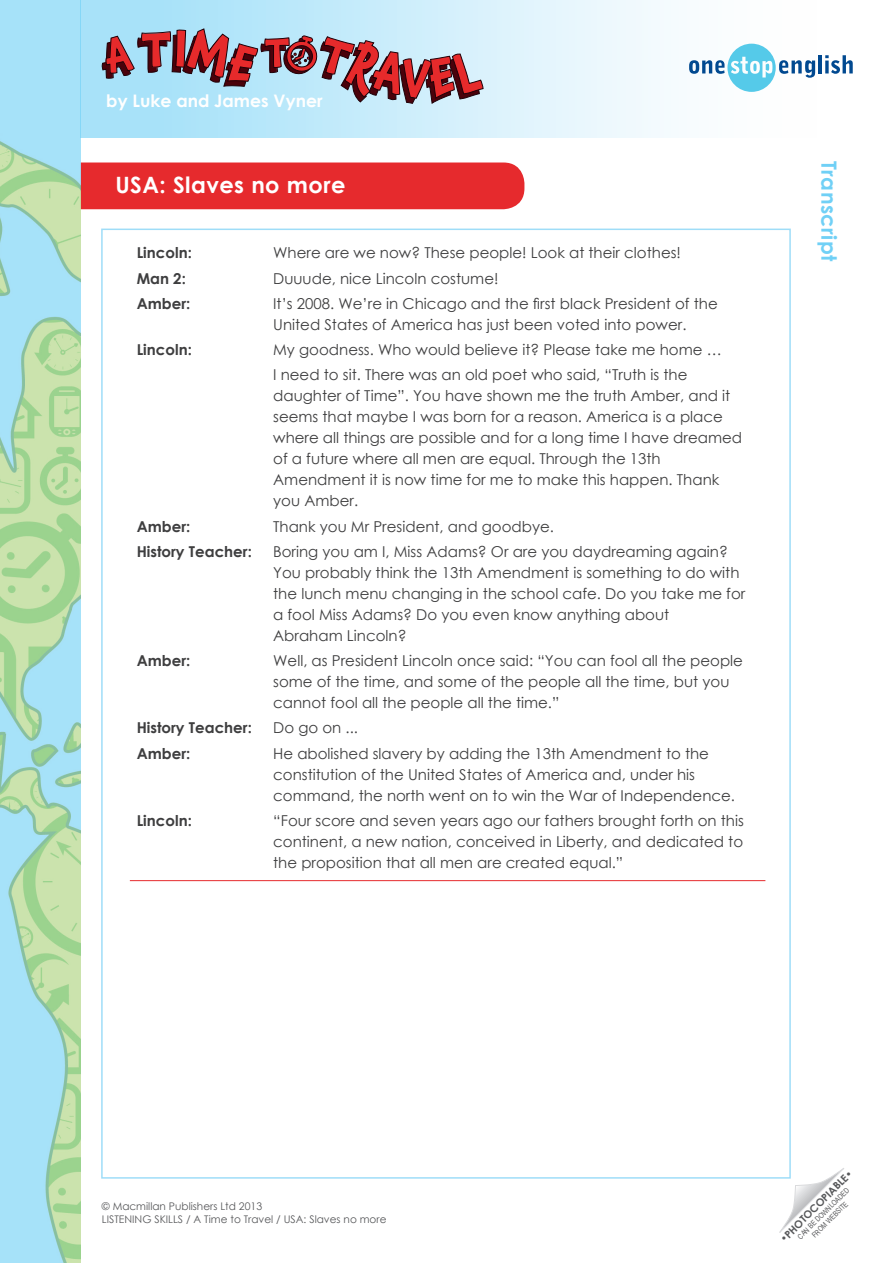
<style>
.page{position:relative;width:893px;height:1263px;background:#fff}
.page>*{position:absolute;margin:0;border:0;box-sizing:border-box;transform-origin:0 0}
.t1{font:700 22.5px "Century Gothic";letter-spacing:.02em;color:#fff}
.t2{font:700 21px "Century Gothic";letter-spacing:.02em;color:#70d0f6}
.t3{font:700 17.25px "Century Gothic";color:#fff}
.Transcript{font:15px/21px "Century Gothic";color:#3e3e3f}
.Transcript-2{font:700 15px "Century Gothic";color:#3e3e3f}
.t4{font:10.5px/13.5px "Century Gothic";color:#57585a}
.t5{font:700 10.5px "Century Gothic";color:#57585a}
.t6{font:7.5px/9px "Arial Narrow";color:#57585a;text-align:center}
.s1{font-weight:400}
</style>
<div class="page">
<svg style="left:779px;top:1168px;width:65px;height:65px"></svg>
<div style="left:81px;top:162px;width:443px;height:47px;background:#e62a2d"></div>
<img style="left:0;top:0;width:81px;height:1263px">
<div style="left:81px;top:0;width:812px;height:137px;background:linear-gradient(to right,#a2e0f9,#fff)"></div>
<svg style="left:689px;top:44px;width:126px;height:48px"></svg>
<hr style="left:818px;top:55px;width:4px;height:18px;background:#014990">
<svg style="left:825px;top:55px;width:28px;height:19px"></svg>
<hr style="left:130px;top:880px;width:635px;height:1px;background:#e62a2d">
<svg style="left:101px;top:27px;width:383px;height:77px"></svg>
<p class="t3" style="left:106px;top:88px;width:218px">by Luke and James Vyner</p>
<h1 class="t1" style="left:115px;top:168px;width:231px">USA: Slaves no more</h1>
<p class="Transcript-2" style="left:137px;top:241px;width:57px">Lincoln:</p>
<p class="Transcript" style="left:273px;top:242px;width:409px">Where are we now? These people! Look at their clothes!</p>
<p class="Transcript-2" style="left:137px;top:267px;width:51px">Man 2:</p>
<p class="Transcript" style="left:273px;top:267px;width:227px">Duuude, nice Lincoln costume!</p>
<p class="Transcript-2" style="left:137px;top:292px;width:55px">Amber:</p>
<p class="Transcript" style="left:273px;top:293px;width:446px">It’s 2008. We’re in Chicago and the first black President of the<br>United States of America has just been voted into power.</p>
<p class="Transcript-2" style="left:137px;top:338px;width:57px">Lincoln:</p>
<p class="Transcript" style="left:273px;top:339px;width:450px">My goodness. Who would believe it? Please take me home …</p>
<p class="Transcript" style="left:273px;top:364px;width:470px">I need to sit. There was an old poet who said, “Truth is the daughter of Time”. You have shown me the truth Amber, and it seems that maybe I was born for a reason. America is a place where all things are possible and for a long time I have dreamed of a future where all men are equal. Through the 13th Amendment it is now time for me to make this happen. Thank you Amber.</p>
<p class="Transcript-2" style="left:137px;top:515px;width:55px">Amber:</p>
<p class="Transcript" style="left:273px;top:515px;width:282px">Thank you Mr President, and goodbye.</p>
<p class="Transcript-2" style="left:137px;top:540px;width:117px">History Teacher:</p>
<p class="Transcript" style="left:273px;top:541px;width:474px">Boring you am I, Miss Adams? Or are you daydreaming again?<br>You probably think the 13th Amendment is something to do with the lunch menu changing in the school cafe. Do you take me for a fool Miss Adams? Do you even know anything about<br>Abraham Lincoln?</p>
<p class="Transcript-2" style="left:137px;top:649px;width:55px">Amber:</p>
<p class="Transcript" style="left:273px;top:650px;width:471px">Well, as President Lincoln once said: “You can fool all the people some of the time, and some of the people all the time, but you cannot fool all the people all the time.”</p>
<p class="Transcript-2" style="left:137px;top:716px;width:117px">History Teacher:</p>
<p class="Transcript" style="left:273px;top:717px;width:86px">Do go on ...</p>
<p class="Transcript-2" style="left:137px;top:742px;width:55px">Amber:</p>
<p class="Transcript" style="left:273px;top:742px;width:463px">He abolished slavery by adding the 13th Amendment to the constitution of the United States of America and, under his command, the north went on to win the War of Independence.</p>
<p class="Transcript-2" style="left:137px;top:809px;width:57px">Lincoln:</p>
<p class="Transcript" style="left:273px;top:810px;width:472px;text-align:justify">“Four score and seven years ago our fathers brought forth on this continent, a new nation, conceived in Liberty, and dedicated to the proposition that all men are created equal.”</p>
<p class="t2" style="left:845px;top:161px;width:102px;rotate:90deg">Transcript</p>
<p class="t4" style="left:102px;top:1199px;width:286px">© Macmillan Publishers Ltd 2013<br>LISTENING SKILLS / A Time to Travel / USA: Slaves no more</p>
<p class="t5" style="left:776px;top:1235px;width:99px;rotate:-45deg"><span class="s1">•</span>PHOTOCOPIABLE<span class="s1">•</span></p>
<p class="t6" style="left:796px;top:1234px;width:71px;rotate:-45deg">CAN BE DOWNLOADED<br>FROM WEBSITE</p>
</div>
